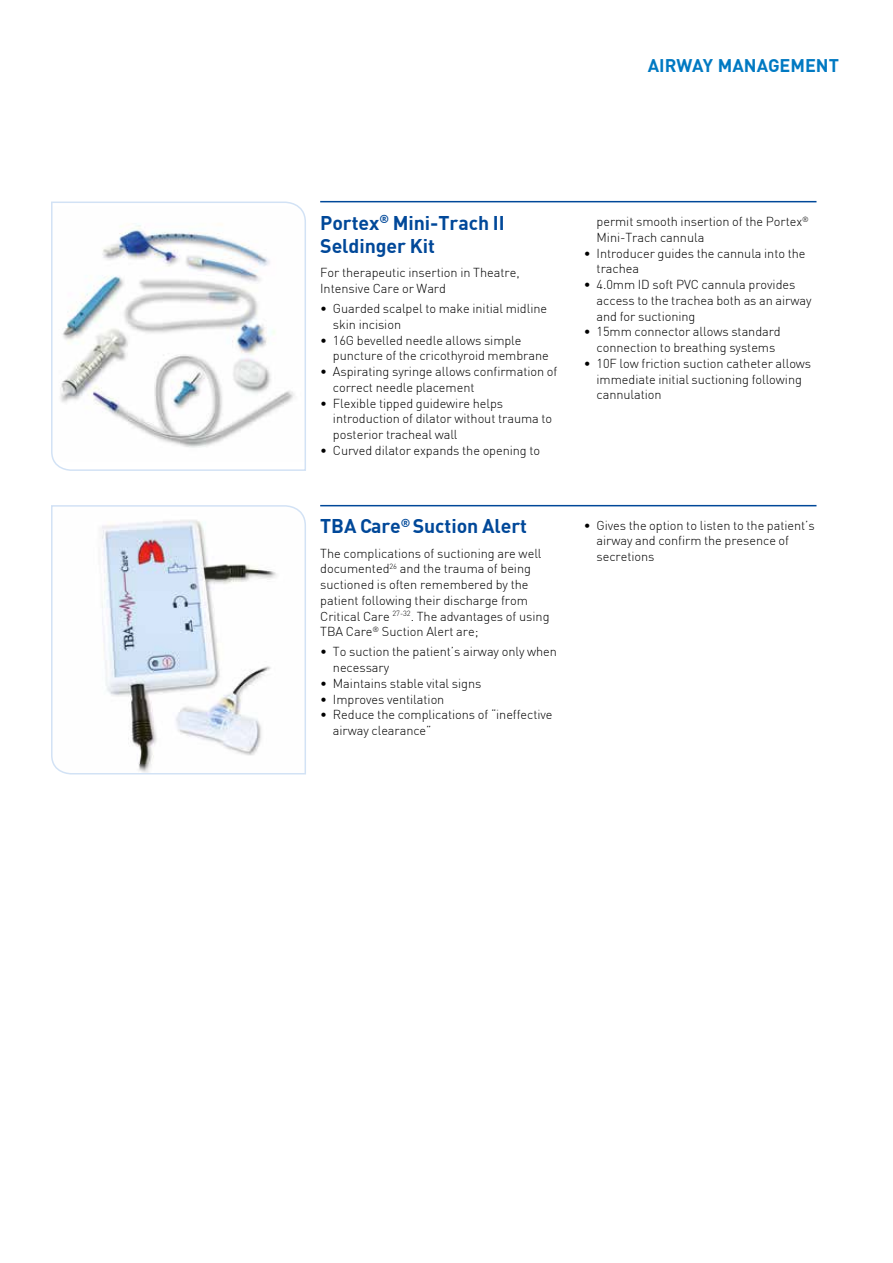
<style>
.page{position:relative;width:893px;height:1263px;background:#fff}
.page>*{position:absolute;margin:0;border:0;box-sizing:border-box;transform-origin:0 0}
.t1{font:700 19.5px/23.4px "DIN";letter-spacing:-.005em;color:#004899}
.t2{font:700 18px "DIN";color:#0079c2}
.t3{font:300 12.75px/15.8px "DIN";letter-spacing:-.005em;color:#000}
</style>
<div class="page">
<hr style="left:320px;top:201px;width:496px;height:1px;background:#004899">
<svg style="left:51px;top:201px;width:255px;height:270px"></svg>
<svg style="left:51px;top:505px;width:255px;height:270px"></svg>
<hr style="left:320px;top:505px;width:496px;height:1px;background:#004899">
<h2 class="t2" style="left:648px;top:54px;width:193px">AIRWAY MANAGEMENT</h2>
<h1 class="t1" style="left:320px;top:210px;width:186px">Portex<sup>®</sup> Mini-Trach II<br>Seldinger Kit</h1>
<p class="t3" style="left:320px;top:265px;width:201px">For therapeutic insertion in Theatre,<br>Intensive Care or Ward</p>
<p class="t3" style="left:333px;top:300px;width:216px;text-indent:-13px">• Guarded scalpel to make initial midline skin incision</p>
<p class="t3" style="left:333px;top:332px;width:217px;text-indent:-13px">• 16G bevelled needle allows simple puncture of the cricothyroid membrane</p>
<p class="t3" style="left:333px;top:363px;width:226px;text-indent:-13px">• Aspirating syringe allows confirmation of correct needle placement</p>
<p class="t3" style="left:333px;top:395px;width:221px;text-indent:-13px">• Flexible tipped guidewire helps introduction of dilator without trauma to posterior tracheal wall</p>
<p class="t3" style="left:320px;top:442px;width:222px">• Curved dilator expands the opening to</p>
<h1 class="t1" style="left:320px;top:514px;width:208px">TBA Care<sup>®</sup> Suction Alert</h1>
<p class="t3" style="left:320px;top:545px;width:231px">The complications of suctioning are well documented<sup>26</sup> and the trauma of being suctioned is often remembered by the patient following their discharge from Critical Care <sup>27-32</sup>. The advantages of using TBA Care<sup>®</sup> Suction Alert are;</p>
<p class="t3" style="left:333px;top:644px;width:226px;text-indent:-13px">• To suction the patient’s airway only when necessary</p>
<p class="t3" style="left:320px;top:675px;width:163px">• Maintains stable vital signs</p>
<p class="t3" style="left:320px;top:691px;width:126px">• Improves ventilation</p>
<p class="t3" style="left:333px;top:707px;width:221px;text-indent:-13px">• Reduce the complications of “ineffective airway clearance”</p>
<p class="t3" style="left:597px;top:213px;width:214px">permit smooth insertion of the Portex<sup>®<br></sup>Mini-Trach cannula</p>
<p class="t3" style="left:597px;top:245px;width:210px;text-indent:-13px">• Introducer guides the cannula into the trachea</p>
<p class="t3" style="left:597px;top:276px;width:216px;text-indent:-13px">• 4.0mm ID soft PVC cannula provides access to the trachea both as an airway and for suctioning</p>
<p class="t3" style="left:584px;top:324px;width:198px;text-align:center">• 15mm connector allows standard connection to breathing systems</p>
<p class="t3" style="left:597px;top:355px;width:216px;text-indent:-13px">• 10F low friction suction catheter allows immediate initial suctioning following cannulation</p>
<p class="t3" style="left:597px;top:517px;width:220px;text-indent:-13px">• Gives the option to listen to the patient’s airway and confirm the presence of secretions</p>
</div>
